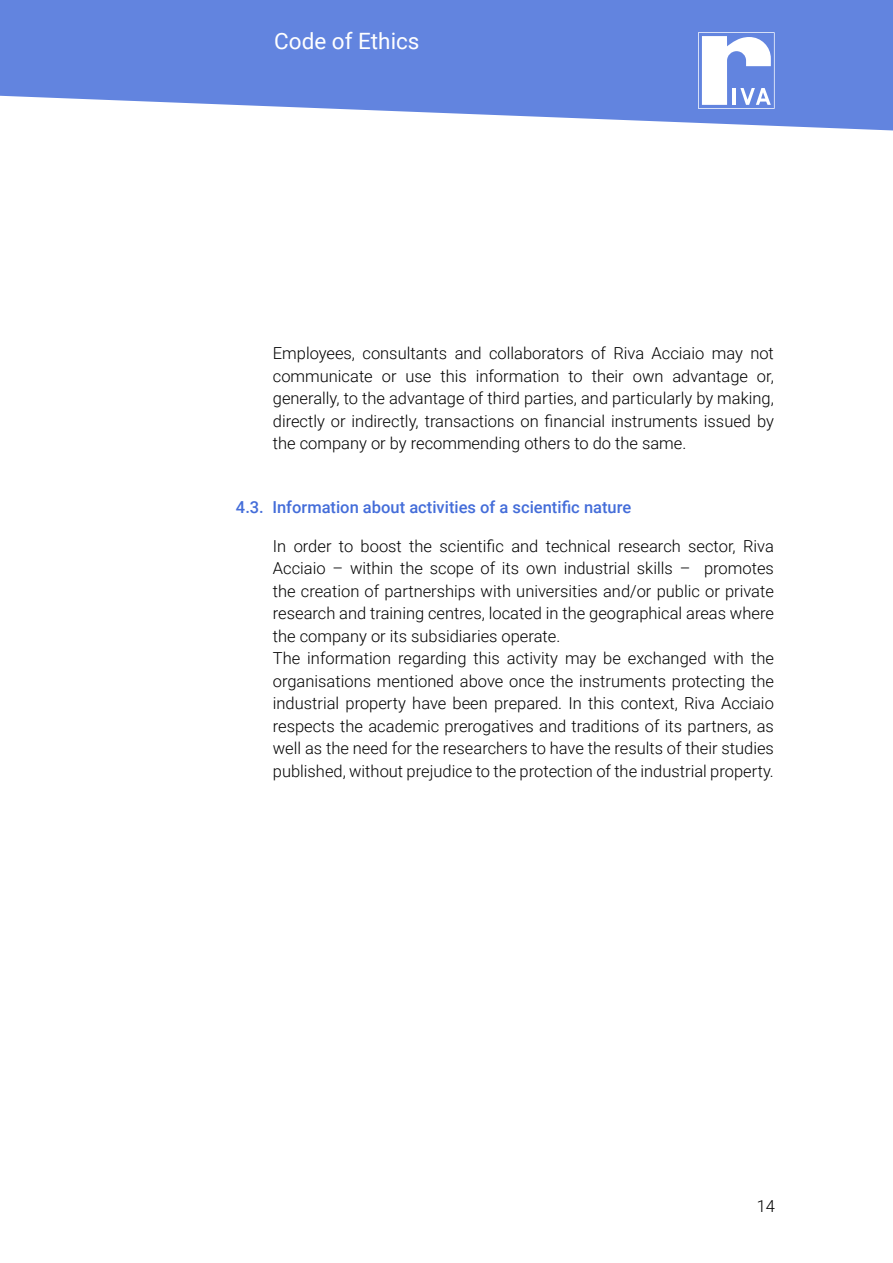
<style>
.page{position:relative;width:893px;height:1263px;background:#fff}
.page>*{position:absolute;margin:0;border:0;box-sizing:border-box;transform-origin:0 0}
.t1{font:22.5px "Roboto";color:#fff}
.t2{font:300 16.5px/22.5px "Roboto";color:#000;text-align:justify}
.t3{font:500 16.5px "Roboto";color:#446dd9}
</style>
<div class="page">
<svg style="left:0;top:0;width:893px;height:130px;background:#7794e3"></svg>
<svg style="left:698px;top:32px;width:77px;height:77px"></svg>
<h1 class="t1" style="left:274px;top:25px;width:147px">Code of Ethics</h1>
<p class="t2" style="left:273px;top:342px;width:503px">Employees, consultants and collaborators of Riva Acciaio may not communicate or use this information to their own advantage or, generally, to the advantage of third parties, and particularly by making, directly or indirectly, transactions on financial instruments issued by the company or by recommending others to do the same.</p>
<p class="t3" style="left:236px;top:495px;width:397px">4.3. Information about activities of a scientific nature</p>
<p class="t2" style="left:273px;top:534px;width:503px;text-align:left">In order to boost the scientific and technical research sector, Riva Acciaio – within the scope of its own industrial skills – promotes the creation of partnerships with universities and/or public or private research and training centres, located in the geographical areas where the company or its subsidiaries operate.<br>The information regarding this activity may be exchanged with the organisations mentioned above once the instruments protecting the industrial property have been prepared. In this context, Riva Acciaio respects the academic prerogatives and traditions of its partners, as well as the need for the researchers to have the results of their studies published, without prejudice to the protection of the industrial property.</p>
<p class="t2" style="left:757px;top:1194px;width:20px">14</p>
</div>
